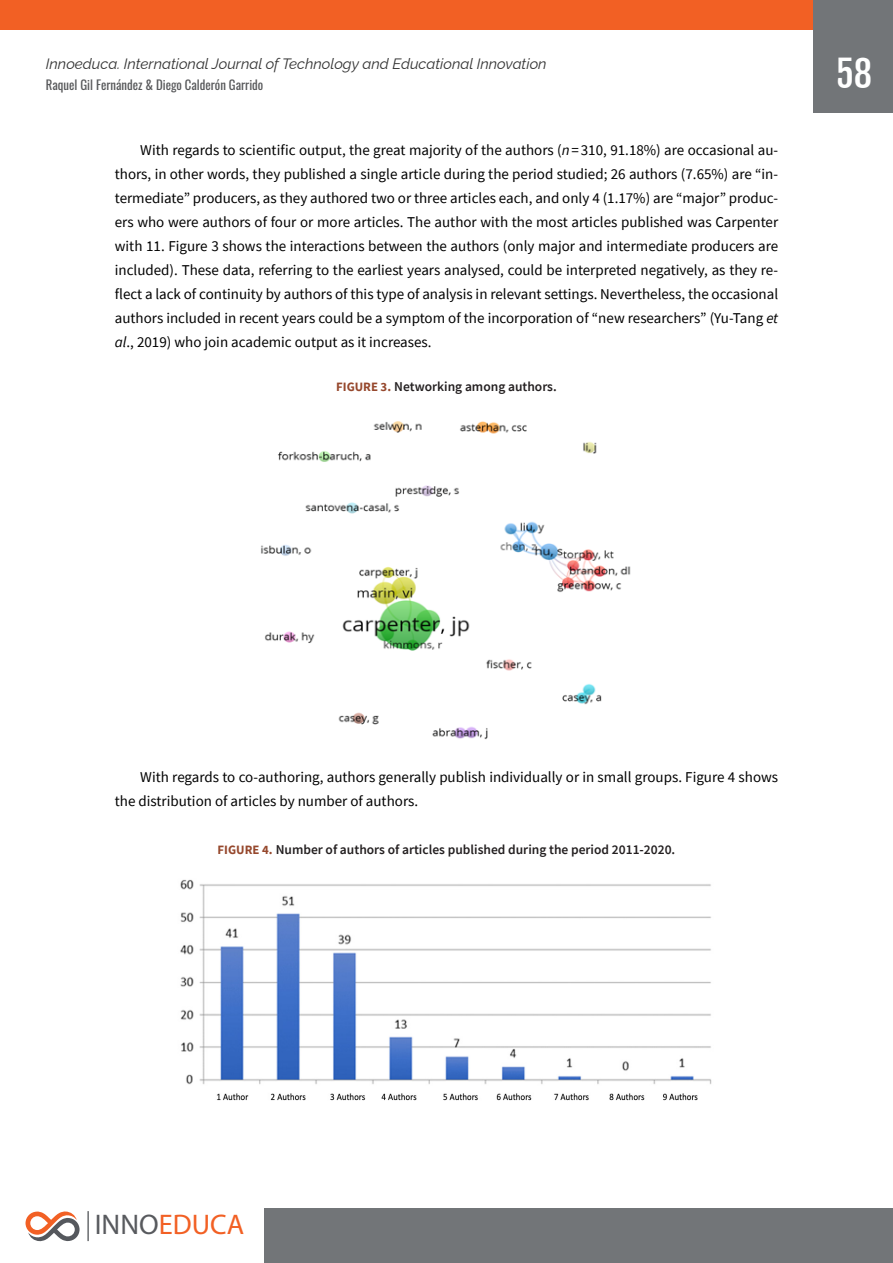
<style>
.page{position:relative;width:893px;height:1263px;background:#fff}
.page>*{position:absolute;margin:0;border:0;box-sizing:border-box;transform-origin:0 0}
.t1{font:36px "Fjalla One";color:#fff}
.t2{font:28.5px "Myriad Pro";color:#f26024}
.PARRAFO{font:15px/24px "Source Sans Pro";color:#000;text-align:justify}
.t3{font:italic 15px "Raleway";color:#333}
.TITULO_TABLA{font:600 13.5px "Source Sans Pro";color:#231f20}
.t4{font:12.75px "Oswald";color:#57585a}
.s1{font-style:italic}
.s2{font-weight:700;font-size:12.75px;color:#96482d}
.s3{color:#585a5e}
</style>
<div class="page">
<div style="left:0;top:0;width:893px;height:30px;background:#f26024"></div>
<div style="left:814px;top:0;width:79px;height:112px;background:#727578"></div>
<div style="left:264px;top:1209px;width:629px;height:54px;background:#727578"></div>
<img style="left:87px;top:1211px;width:2px;height:30px">
<svg style="left:26px;top:1211px;width:54px;height:30px"></svg>
<img style="left:261px;top:421px;width:370px;height:319px">
<img style="left:180px;top:879px;width:532px;height:222px">
<p class="t3" style="left:46px;top:51px;width:502px">Innoeduca. International Journal of Technology and Educational Innovation</p>
<p class="t4" style="left:46px;top:74px;width:219px">Raquel Gil Fernández &amp; Diego Calderón Garrido</p>
<p class="PARRAFO" style="left:115px;top:138px;width:665px;text-indent:26px">With regards to scientific output, the great majority of the authors (<span class="s1">n</span>= 310, 91.18%) are occasional au&shy;thors, in other words, they published a single article during the period studied; 26 authors (7.65%) are “in&shy;termediate” producers, as they authored two or three articles each, and only 4 (1.17%) are “major” produc&shy;ers who were authors of four or more articles. The author with the most articles published was Carpenter with 11. Figure 3 shows the interactions between the authors (only major and intermediate producers are included). These data, referring to the earliest years analysed, could be interpreted negatively, as they re&shy;flect a lack of continuity by authors of this type of analysis in relevant settings. Nevertheless, the occasional authors included in recent years could be a symptom of the incorporation of “new researchers” (Yu-Tang <span class="s1">et al</span>., 2019) who join academic output as it increases.</p>
<p class="TITULO_TABLA" style="left:336px;top:378px;width:222px"><span class="s2">FIGURE 3.</span> Networking among authors.</p>
<h1 class="t1" style="left:836px;top:52px;width:38px">58</h1>
<p class="PARRAFO" style="left:115px;top:765px;width:665px;text-indent:26px">With regards to co-authoring, authors generally publish individually or in small groups. Figure 4 shows the distribution of articles by number of authors.</p>
<p class="TITULO_TABLA" style="left:218px;top:840px;width:459px"><span class="s2">FIGURE 4.</span> Number of authors of articles published during the period 2011-2020.</p>
<h2 class="t2" style="left:95px;top:1207px;width:151px"><span class="s3">INNO</span>EDUCA</h2>
</div>
